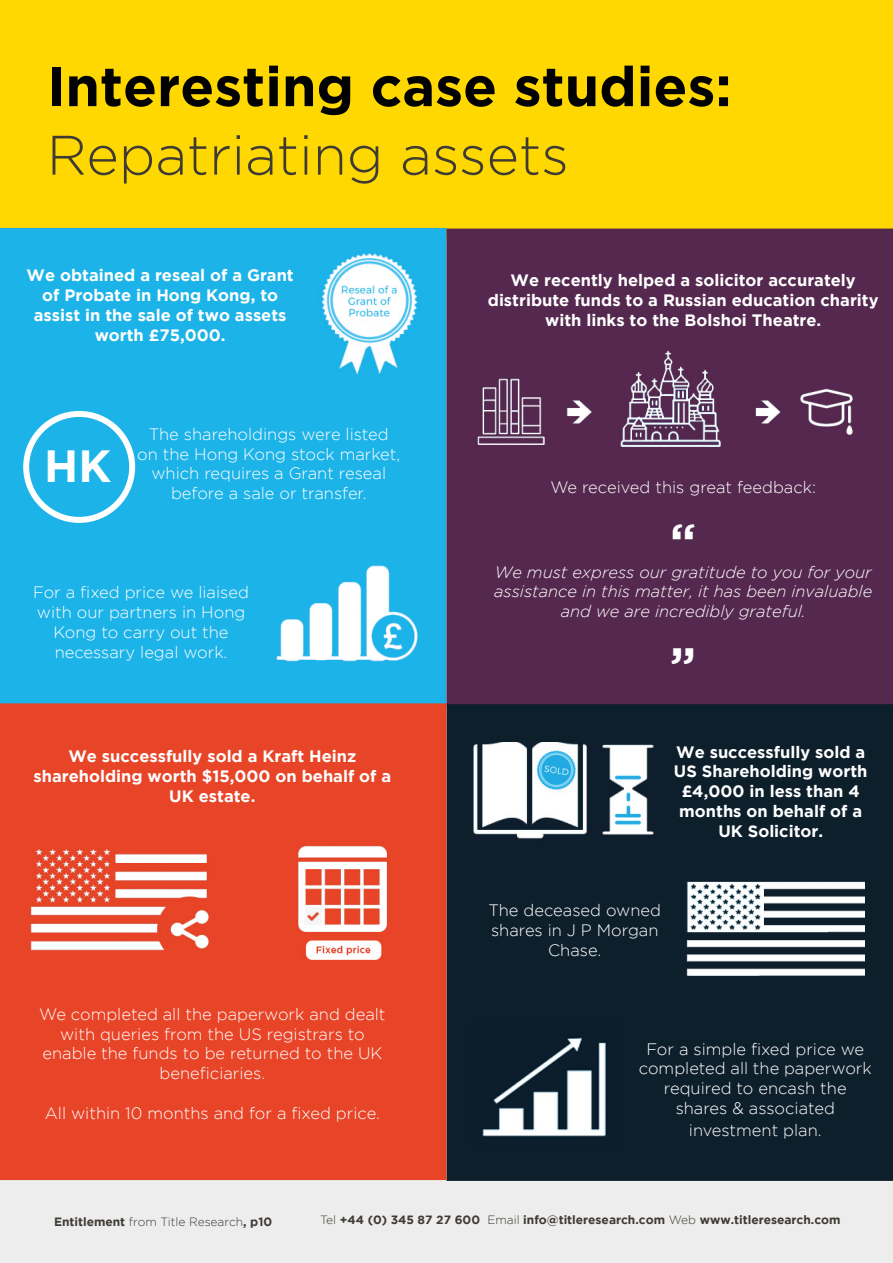
<style>
.page{position:relative;width:893px;height:1263px;background:#fff}
.page>*{position:absolute;margin:0;border:0;box-sizing:border-box;transform-origin:0 0}
.t1{font:700 55.5px "Gotham";color:#010101}
.t2{font:300 55.5px "Gotham";color:#3f3a33}
.t3{font:700 48px "Gotham";color:#fff}
.t4{font:700 45px "Gotham";color:#fff}
.t5{font:300 16.5px/19.8px "Gotham";color:#fff;text-align:center}
.t6{font:700 16.5px/19.8px "Gotham";color:#fff;text-align:center}
.t7{font:italic 300 16.5px/19.8px "Gotham";color:#fff;text-align:center}
.t8{font:700 12px "Gotham";color:#3f3a33}
.t9{font:300 12px "Gotham";color:#3f3a33}
.s1{font-weight:700}
.s2{font-weight:300}
</style>
<div class="page">
<div style="left:0;top:0;width:893px;height:229px;background:#fed800"></div>
<div style="left:0;top:1179px;width:893px;height:84px;background:#ededed"></div>
<div style="left:0;top:228px;width:446px;height:475px;background:#1cb3e8"></div>
<div style="left:446px;top:704px;width:447px;height:477px;background:#0e1f2c"></div>
<div style="left:446px;top:229px;width:447px;height:475px;background:#55284f"></div>
<img style="left:302px;top:251px;width:134px;height:126px">
<img style="left:264px;top:547px;width:160px;height:129px">
<div style="left:23px;top:411px;width:112px;height:112px;border:6px solid #fff;border-radius:50%"></div>
<img style="left:470px;top:742px;width:198px;height:112px">
<img style="left:682px;top:867px;width:183px;height:125px">
<img style="left:470px;top:1020px;width:151px;height:128px">
<img style="left:465px;top:339px;width:404px;height:121px">
<div style="left:0;top:703px;width:446px;height:477px;background:#e84427"></div>
<img style="left:28px;top:840px;width:374px;height:120px">
<h1 class="t1" style="left:47px;top:54px;width:686px">Interesting case studies:</h1>
<h1 class="t2" style="left:47px;top:125px;width:523px">Repatriating assets</h1>
<p class="t6" style="left:27px;top:265px;width:269px">We obtained a reseal of a Grant of Probate in Hong Kong, to assist in the sale of two assets worth £75,000.</p>
<h3 class="t4" style="left:44px;top:440px;width:69px">HK</h3>
<p class="t5" style="left:137px;top:424px;width:264px">The shareholdings were listed on the Hong Kong stock market, which requires a Grant reseal before a sale or transfer.</p>
<p class="t5" style="left:33px;top:582px;width:217px">For a fixed price we liaised with our partners in Hong<br>Kong to carry out the necessary legal work.</p>
<p class="t6" style="left:34px;top:746px;width:359px">We successfully sold a Kraft Heinz shareholding worth $15,000 on behalf of a<br>UK estate.</p>
<p class="t5" style="left:39px;top:1004px;width:348px">We completed all the paperwork and dealt with queries from the US registrars to enable the funds to be returned to the UK beneficiaries.</p>
<p class="t5" style="left:45px;top:1103px;width:337px">All within 10 months and for a fixed price.</p>
<p class="t6" style="left:488px;top:270px;width:392px">We recently helped a solicitor accurately distribute funds to a Russian education charity with links to the Bolshoi Theatre.</p>
<p class="t5" style="left:550px;top:477px;width:267px">We received this great feedback:</p>
<h2 class="t3" style="left:670px;top:513px;width:27px">“</h2>
<p class="t7" style="left:494px;top:562px;width:380px">We must express our gratitude to you for your assistance in this matter, it has been invaluable and we are incredibly grateful.</p>
<h2 class="t3" style="left:670px;top:637px;width:27px">”</h2>
<p class="t6" style="left:674px;top:741px;width:195px">We successfully sold a<br>US Shareholding worth £4,000 in less than 4 months on behalf of a<br>UK Solicitor.</p>
<p class="t5" style="left:488px;top:900px;width:174px">The deceased owned shares in J P Morgan<br>Chase.</p>
<p class="t5" style="left:639px;top:1039px;width:234px">For a simple fixed price we completed all the paperwork required to encash the shares &amp; associated</p>
<p class="t5" style="left:689px;top:1120px;width:134px">investment plan.</p>
<p class="t9" style="left:54px;top:1215px;width:220px"><span class="s1">Entitlement</span> from Title Research<span class="s1">, p10</span></p>
<p class="t8" style="left:320px;top:1212px;width:522px"><span class="s2">Tel</span> +44 (0) 345 87 27 600 <span class="s2">Email</span> info@titleresearch.com <span class="s2">Web</span> www.titleresearch.com</p>
</div>
